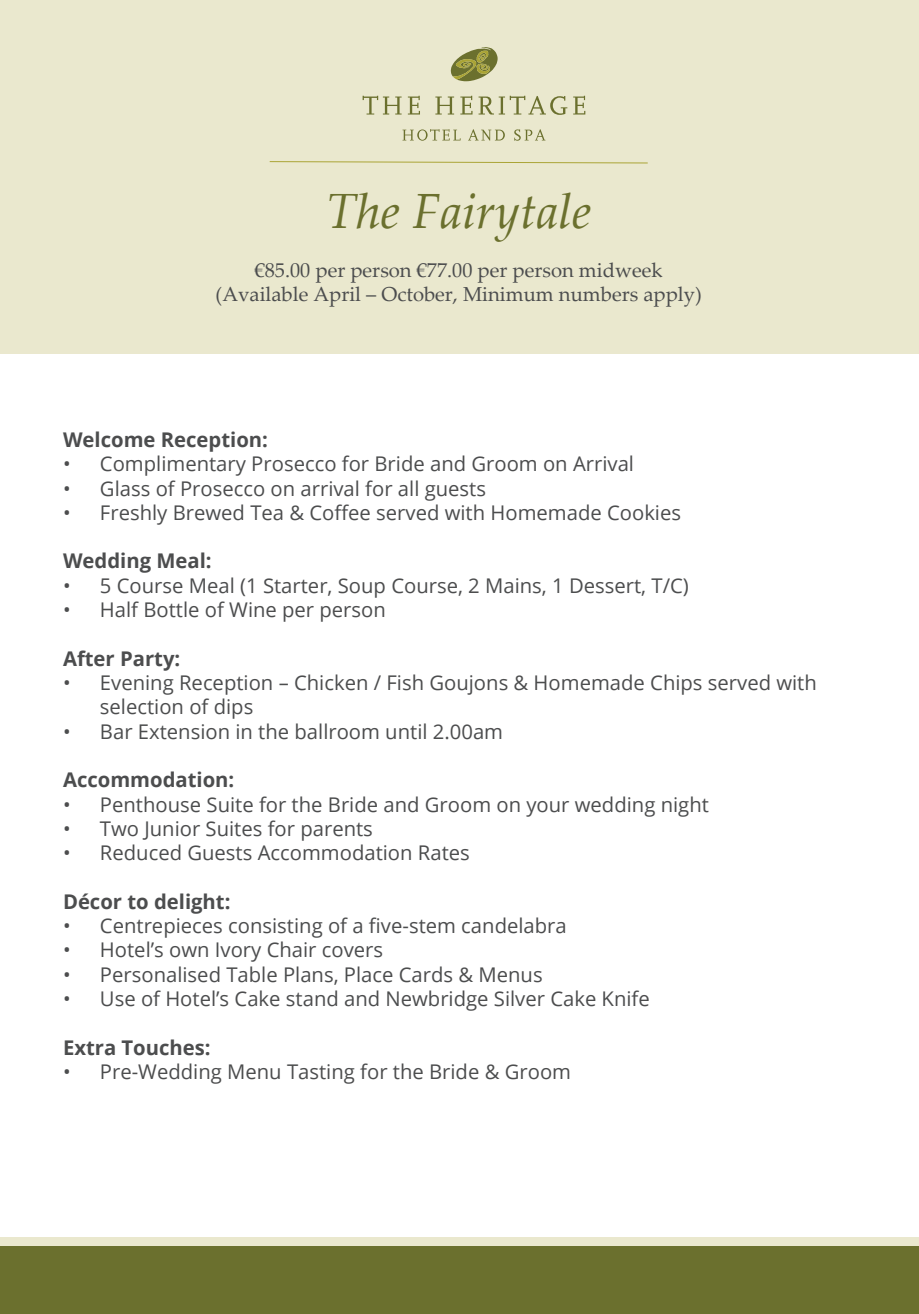
<style>
.page{position:relative;width:919px;height:1314px;background:#fff}
.page>*{position:absolute;margin:0;border:0;box-sizing:border-box;transform-origin:0 0}
.t1{font:italic 49.5px "Palatino Linotype";color:#6b702e}
.t2{font:20.25px/24.3px "Open Sans";color:#4c4d4e}
.t3{font:700 20.25px "Open Sans";color:#4c4d4e}
.t4{font:20.25px/24.3px "Palatino Linotype";color:#4c4d4e;text-align:center}
</style>
<div class="page">
<div style="left:0;top:1237px;width:918px;height:77px;background:#eae8ce"></div>
<div style="left:0;top:0;width:918px;height:354px;background:#eae8ce"></div>
<svg style="left:362px;top:96px;width:39px;height:19px"></svg>
<svg style="left:408px;top:96px;width:12px;height:19px"></svg>
<svg style="left:435px;top:97px;width:19px;height:18px"></svg>
<svg style="left:460px;top:96px;width:12px;height:19px"></svg>
<svg style="left:478px;top:96px;width:89px;height:19px"></svg>
<svg style="left:573px;top:96px;width:12px;height:19px"></svg>
<svg style="left:402px;top:129px;width:58px;height:12px"></svg>
<svg style="left:468px;top:129px;width:37px;height:12px"></svg>
<svg style="left:514px;top:129px;width:31px;height:12px"></svg>
<svg style="left:451px;top:47px;width:46px;height:34px"></svg>
<div style="left:0;top:1247px;width:918px;height:67px;background:#6b702e"></div>
<svg style="left:269px;top:161px;width:379px;height:3px"></svg>
<h1 class="t1" style="left:326px;top:176px;width:267px">The Fairytale</h1>
<p class="t4" style="left:215px;top:257px;width:487px">€85.00 per person €77.00 per person midweek (Available April – October, Minimum numbers apply)</p>
<p class="t3" style="left:63px;top:425px;width:206px">Welcome Reception:</p>
<p class="t2" style="left:63px;top:451px;width:572px">• Complimentary Prosecco for Bride and Groom on Arrival</p>
<p class="t2" style="left:63px;top:476px;width:424px">• Glass of Prosecco on arrival for all guests</p>
<p class="t2" style="left:63px;top:500px;width:619px">• Freshly Brewed Tea &amp; Coffee served with Homemade Cookies</p>
<p class="t3" style="left:63px;top:547px;width:150px">Wedding Meal:</p>
<p class="t2" style="left:63px;top:573px;width:627px">• 5 Course Meal (1 Starter, Soup Course, 2 Mains, 1 Dessert, T/C)</p>
<p class="t2" style="left:63px;top:597px;width:324px">• Half Bottle of Wine per person</p>
<p class="t3" style="left:63px;top:644px;width:119px">After Party:</p>
<p class="t2" style="left:100px;top:670px;width:718px;text-indent:-37px">• Evening Reception – Chicken / Fish Goujons &amp; Homemade Chips served with selection of dips</p>
<p class="t2" style="left:63px;top:719px;width:441px">• Bar Extension in the ballroom until 2.00am</p>
<p class="t3" style="left:63px;top:765px;width:173px">Accommodation:</p>
<p class="t2" style="left:63px;top:791px;width:647px">• Penthouse Suite for the Bride and Groom on your wedding night</p>
<p class="t2" style="left:63px;top:816px;width:311px">• Two Junior Suites for parents</p>
<p class="t2" style="left:63px;top:840px;width:408px">• Reduced Guests Accommodation Rates</p>
<p class="t3" style="left:63px;top:887px;width:169px">Décor to delight:</p>
<p class="t2" style="left:63px;top:913px;width:505px">• Centrepieces consisting of a five-stem candelabra</p>
<p class="t2" style="left:63px;top:937px;width:321px">• Hotel’s own Ivory Chair covers</p>
<p class="t2" style="left:63px;top:962px;width:481px">• Personalised Table Plans, Place Cards &amp; Menus</p>
<p class="t2" style="left:63px;top:986px;width:588px">• Use of Hotel’s Cake stand and Newbridge Silver Cake Knife</p>
<p class="t3" style="left:63px;top:1033px;width:149px">Extra Touches:</p>
<p class="t2" style="left:63px;top:1059px;width:509px">• Pre-Wedding Menu Tasting for the Bride &amp; Groom</p>
</div>
